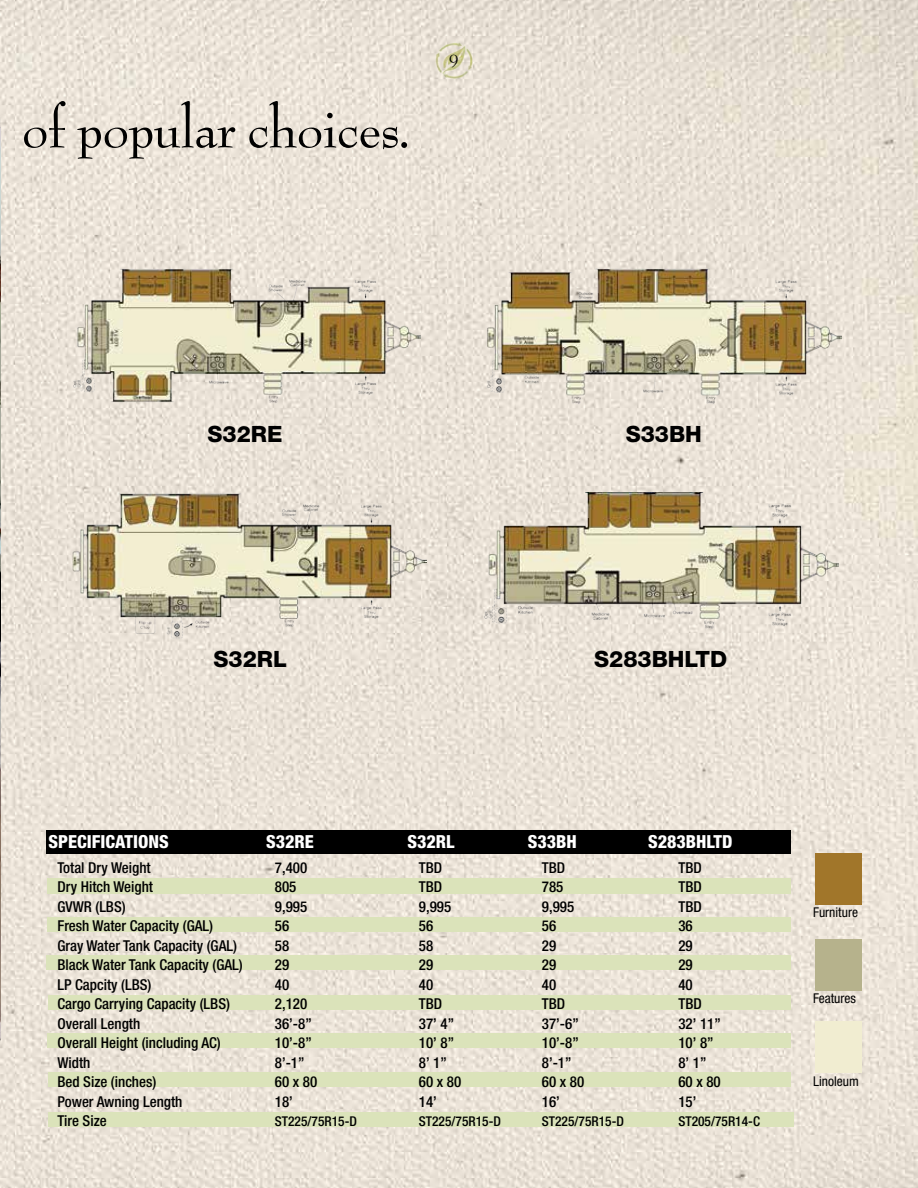
<style>
.page{position:relative;width:918px;height:1188px;background:#fff}
.page>*{position:absolute;margin:0;border:0;box-sizing:border-box;transform-origin:0 0}
.t1{font:60px "Bernhard Modern Std";letter-spacing:-.025em;color:#000}
.t2{font:800 22.5px "Helvetica Neue";color:#000}
.t3{font:800 condensed 18px "Helvetica Neue";color:#fff}
.t4{font:18px "Bernhard Modern Std";color:#000}
.t5{font:500 condensed 15px "Helvetica Neue";color:#000}
.t6{font:500 condensed 13.5px "Helvetica Neue";color:#000}
.t7{font:condensed 13.5px "Helvetica Neue";color:#000}
</style>
<div class="page">
<img style="left:0;top:0;width:918px;height:1188px">
<img style="left:430px;top:38px;width:49px;height:43px">
<div style="left:815px;top:1021px;width:47px;height:52px;background:#f1edd1"></div>
<div style="left:815px;top:939px;width:47px;height:52px;background:#b6b28c"></div>
<div style="left:815px;top:854px;width:47px;height:51px;background:#a1762a"></div>
<div style="left:48px;top:917px;width:743px;height:15px;background:#dbe3ba"></div>
<div style="left:47px;top:956px;width:744px;height:14px;background:#dbe3ba"></div>
<div style="left:48px;top:995px;width:742px;height:14px;background:#dbe3ba"></div>
<div style="left:47px;top:1033px;width:744px;height:15px;background:#dbe3ba"></div>
<div style="left:48px;top:1073px;width:742px;height:14px;background:#dbe3ba"></div>
<div style="left:48px;top:1112px;width:746px;height:15px;background:#dbe3ba"></div>
<div style="left:47px;top:878px;width:744px;height:16px;background:#dbe3ba"></div>
<div style="left:47px;top:831px;width:744px;height:23px;background:#000"></div>
<img style="left:71px;top:268px;width:349px;height:153px">
<img style="left:73px;top:492px;width:354px;height:154px">
<img style="left:486px;top:268px;width:356px;height:156px">
<img style="left:483px;top:492px;width:356px;height:152px">
<h1 class="t1" style="left:21px;top:96px;width:391px">of popular choices.</h1>
<p class="t4" style="left:449px;top:51px;width:12px">9</p>
<h2 class="t2" style="left:208px;top:421px;width:77px">S32RE</h2>
<h2 class="t2" style="left:626px;top:421px;width:78px">S33BH</h2>
<h2 class="t2" style="left:214px;top:646px;width:75px">S32RL</h2>
<h2 class="t2" style="left:594px;top:646px;width:134px">S283BHLTD</h2>
<p class="t3" style="left:48px;top:831px;width:122px">SPECIFICATIONS</p>
<p class="t3" style="left:266px;top:831px;width:49px">S32RE</p>
<p class="t3" style="left:407px;top:831px;width:49px">S32RL</p>
<p class="t3" style="left:528px;top:831px;width:51px">S33BH</p>
<p class="t3" style="left:648px;top:831px;width:86px">S283BHLTD</p>
<p class="t5" style="left:57px;top:858px;width:95px">Total Dry Weight</p>
<p class="t5" style="left:275px;top:858px;width:34px">7,400</p>
<p class="t5" style="left:419px;top:858px;width:25px">TBD</p>
<p class="t5" style="left:542px;top:858px;width:25px">TBD</p>
<p class="t5" style="left:678px;top:858px;width:25px">TBD</p>
<p class="t5" style="left:57px;top:878px;width:97px">Dry Hitch Weight</p>
<p class="t5" style="left:275px;top:878px;width:23px">805</p>
<p class="t5" style="left:419px;top:878px;width:25px">TBD</p>
<p class="t5" style="left:542px;top:878px;width:23px">785</p>
<p class="t5" style="left:678px;top:878px;width:25px">TBD</p>
<p class="t5" style="left:57px;top:897px;width:70px">GVWR (LBS)</p>
<p class="t5" style="left:275px;top:897px;width:34px">9,995</p>
<p class="t5" style="left:419px;top:897px;width:34px">9,995</p>
<p class="t5" style="left:542px;top:897px;width:34px">9,995</p>
<p class="t5" style="left:678px;top:897px;width:25px">TBD</p>
<p class="t5" style="left:57px;top:917px;width:157px">Fresh Water Capacity (GAL)</p>
<p class="t5" style="left:275px;top:917px;width:16px">56</p>
<p class="t5" style="left:419px;top:917px;width:16px">56</p>
<p class="t5" style="left:542px;top:917px;width:16px">56</p>
<p class="t5" style="left:678px;top:917px;width:16px">36</p>
<p class="t5" style="left:57px;top:936px;width:181px">Gray Water Tank Capacity (GAL)</p>
<p class="t5" style="left:275px;top:936px;width:16px">58</p>
<p class="t5" style="left:419px;top:936px;width:16px">58</p>
<p class="t5" style="left:542px;top:936px;width:16px">29</p>
<p class="t5" style="left:678px;top:936px;width:16px">29</p>
<p class="t5" style="left:57px;top:956px;width:187px">Black Water Tank Capacity (GAL)</p>
<p class="t5" style="left:275px;top:956px;width:16px">29</p>
<p class="t5" style="left:419px;top:956px;width:16px">29</p>
<p class="t5" style="left:542px;top:956px;width:16px">29</p>
<p class="t5" style="left:678px;top:956px;width:16px">29</p>
<p class="t5" style="left:57px;top:975px;width:96px">LP Capcity (LBS)</p>
<p class="t5" style="left:275px;top:975px;width:16px">40</p>
<p class="t5" style="left:419px;top:975px;width:16px">40</p>
<p class="t5" style="left:542px;top:975px;width:16px">40</p>
<p class="t5" style="left:678px;top:975px;width:16px">40</p>
<p class="t5" style="left:57px;top:995px;width:174px">Cargo Carrying Capacity (LBS)</p>
<p class="t5" style="left:275px;top:995px;width:34px">2,120</p>
<p class="t5" style="left:419px;top:995px;width:25px">TBD</p>
<p class="t5" style="left:542px;top:995px;width:25px">TBD</p>
<p class="t5" style="left:678px;top:995px;width:25px">TBD</p>
<p class="t5" style="left:57px;top:1014px;width:84px">Overall Length</p>
<p class="t5" style="left:275px;top:1014px;width:38px">36’-8”</p>
<p class="t5" style="left:419px;top:1014px;width:37px">37’ 4”</p>
<p class="t5" style="left:542px;top:1014px;width:38px">37’-6”</p>
<p class="t5" style="left:678px;top:1014px;width:44px">32’ 11”</p>
<p class="t5" style="left:57px;top:1034px;width:165px">Overall Height (including AC)</p>
<p class="t5" style="left:275px;top:1034px;width:38px">10’-8”</p>
<p class="t5" style="left:419px;top:1034px;width:37px">10’ 8”</p>
<p class="t5" style="left:542px;top:1034px;width:38px">10’-8”</p>
<p class="t5" style="left:678px;top:1034px;width:37px">10’ 8”</p>
<p class="t5" style="left:57px;top:1053px;width:35px">Width</p>
<p class="t5" style="left:275px;top:1053px;width:31px">8’-1”</p>
<p class="t5" style="left:419px;top:1053px;width:29px">8’ 1”</p>
<p class="t5" style="left:542px;top:1053px;width:31px">8’-1”</p>
<p class="t5" style="left:678px;top:1053px;width:29px">8’ 1”</p>
<p class="t5" style="left:57px;top:1073px;width:101px">Bed Size (inches)</p>
<p class="t5" style="left:275px;top:1073px;width:44px">60 x 80</p>
<p class="t5" style="left:419px;top:1073px;width:44px">60 x 80</p>
<p class="t5" style="left:542px;top:1073px;width:44px">60 x 80</p>
<p class="t5" style="left:678px;top:1073px;width:44px">60 x 80</p>
<p class="t5" style="left:57px;top:1092px;width:127px">Power Awning Length</p>
<p class="t5" style="left:275px;top:1092px;width:20px">18’</p>
<p class="t5" style="left:419px;top:1092px;width:19px">14’</p>
<p class="t5" style="left:542px;top:1092px;width:19px">16’</p>
<p class="t5" style="left:678px;top:1092px;width:19px">15’</p>
<p class="t5" style="left:57px;top:1112px;width:51px">Tire Size</p>
<p class="t6" style="left:275px;top:1113px;width:84px">ST225/75R15-D</p>
<p class="t6" style="left:419px;top:1113px;width:84px">ST225/75R15-D</p>
<p class="t6" style="left:542px;top:1113px;width:84px">ST225/75R15-D</p>
<p class="t6" style="left:678px;top:1113px;width:83px">ST205/75R14-C</p>
<p class="t7" style="left:813px;top:905px;width:46px">Furniture</p>
<p class="t7" style="left:813px;top:991px;width:45px">Features</p>
<p class="t7" style="left:813px;top:1073px;width:47px">Linoleum</p>
</div>
